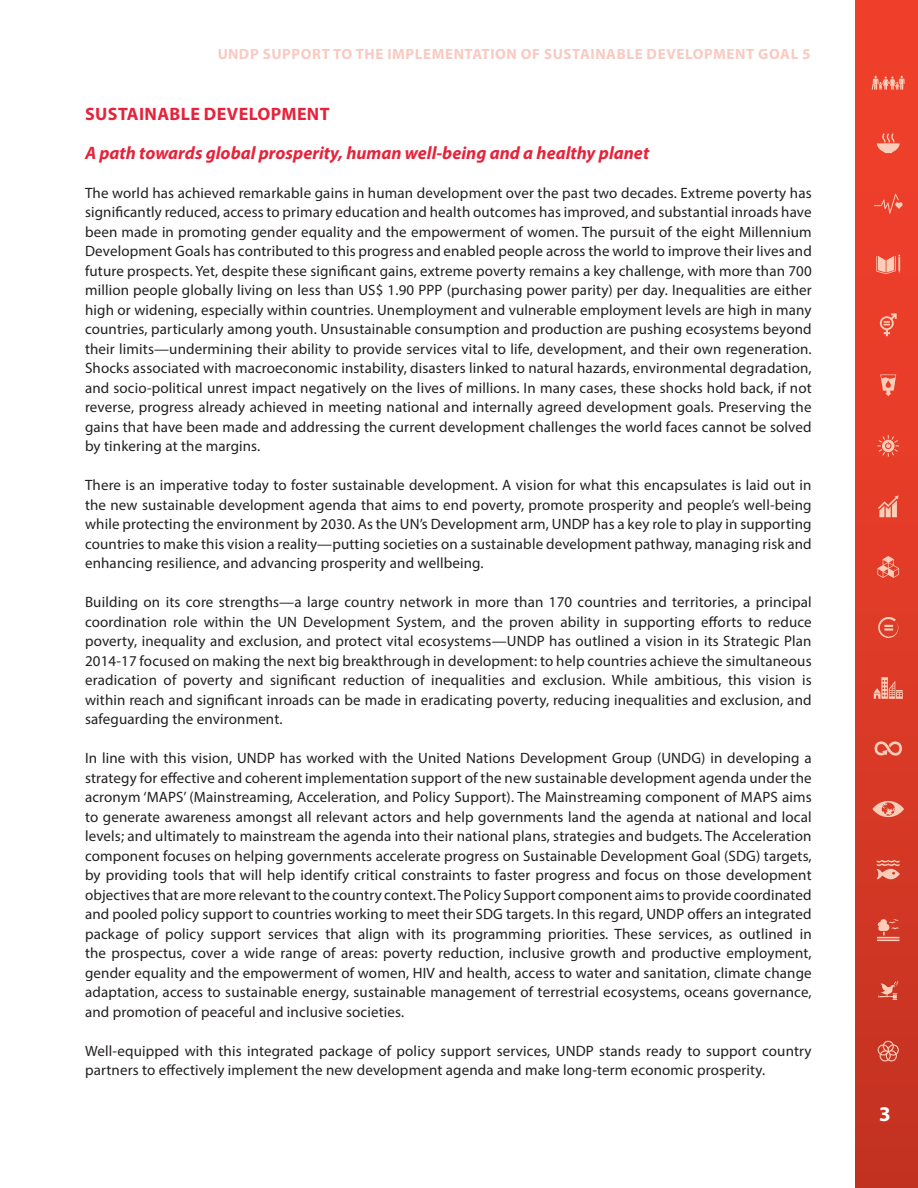
<style>
.page{position:relative;width:918px;height:1188px;background:#fff}
.page>*{position:absolute;margin:0;border:0;box-sizing:border-box;transform-origin:0 0}
.t1{font:700 21px "Myriad Pro";color:#fff}
.t2{font:italic 700 18px "Myriad Pro";color:#e6233b}
.t3{font:700 18px "Myriad Pro";letter-spacing:.02em;color:#e6233b}
.t4{font:15px/19.5px "Myriad Pro";letter-spacing:.01em;color:#231f20;text-align:justify}
.t5{font:700 15px "Myriad Pro";letter-spacing:.04em;color:#f7a698}
</style>
<div class="page">
<div style="left:856px;top:0;width:62px;height:1188px;background:linear-gradient(to bottom,#f5412c,#c63322)"></div>
<svg style="left:875px;top:741px;width:27px;height:15px"></svg>
<svg style="left:877px;top:133px;width:23px;height:20px"></svg>
<svg style="left:878px;top:496px;width:21px;height:21px"></svg>
<svg style="left:880px;top:313px;width:17px;height:23px"></svg>
<svg style="left:876px;top:255px;width:24px;height:19px"></svg>
<svg style="left:877px;top:616px;width:22px;height:22px"></svg>
<svg style="left:878px;top:1041px;width:21px;height:21px"></svg>
<svg style="left:877px;top:435px;width:22px;height:22px"></svg>
<svg style="left:874px;top:677px;width:29px;height:22px"></svg>
<svg style="left:872px;top:801px;width:32px;height:16px"></svg>
<svg style="left:880px;top:374px;width:16px;height:22px"></svg>
<svg style="left:877px;top:860px;width:23px;height:19px"></svg>
<svg style="left:874px;top:194px;width:29px;height:20px"></svg>
<svg style="left:872px;top:76px;width:33px;height:14px"></svg>
<svg style="left:877px;top:556px;width:22px;height:22px"></svg>
<svg style="left:878px;top:981px;width:20px;height:19px"></svg>
<svg style="left:877px;top:919px;width:22px;height:22px"></svg>
<p class="t5" style="left:217px;top:44px;width:595px">UNDP SUPPORT TO THE IMPLEMENTATION OF SUSTAINABLE DEVELOPMENT GOAL 5</p>
<p class="t3" style="left:85px;top:102px;width:246px">SUSTAINABLE DEVELOPMENT</p>
<p class="t2" style="left:85px;top:141px;width:566px">A path towards global prosperity, human well-being and a healthy planet</p>
<p class="t4" style="left:85px;top:183px;width:728px">The world has achieved remarkable gains in human development over the past two decades. Extreme poverty has significantly reduced, access to primary education and health outcomes has improved, and substantial inroads have been made in promoting gender equality and the empowerment of women. The pursuit of the eight Millennium Development Goals has contributed to this progress and enabled people across the world to improve their lives and future prospects. Yet, despite these significant gains, extreme poverty remains a key challenge, with more than 700 million people globally living on less than US$ 1.90 PPP (purchasing power parity) per day. Inequalities are either high or widening, especially within countries. Unemployment and vulnerable employment levels are high in many countries, particularly among youth. Unsustainable consumption and production are pushing ecosystems beyond their limits—undermining their ability to provide services vital to life, development, and their own regeneration.<br>Shocks associated with macroeconomic instability, disasters linked to natural hazards, environmental degradation, and socio-political unrest impact negatively on the lives of millions. In many cases, these shocks hold back, if not reverse, progress already achieved in meeting national and internally agreed development goals. Preserving the gains that have been made and addressing the current development challenges the world faces cannot be solved by tinkering at the margins.</p>
<p class="t4" style="left:85px;top:475px;width:728px">There is an imperative today to foster sustainable development. A vision for what this encapsulates is laid out in the new sustainable development agenda that aims to end poverty, promote prosperity and people’s well-being while protecting the environment by 2030. As the UN’s Development arm, UNDP has a key role to play in supporting countries to make this vision a reality—putting societies on a sustainable development pathway, managing risk and enhancing resilience, and advancing prosperity and wellbeing.</p>
<p class="t4" style="left:85px;top:592px;width:728px">Building on its core strengths—a large country network in more than 170 countries and territories, a principal coordination role within the UN Development System, and the proven ability in supporting efforts to reduce poverty, inequality and exclusion, and protect vital ecosystems—UNDP has outlined a vision in its Strategic Plan 2014-17 focused on making the next big breakthrough in development: to help countries achieve the simultaneous eradication of poverty and significant reduction of inequalities and exclusion. While ambitious, this vision is within reach and significant inroads can be made in eradicating poverty, reducing inequalities and exclusion, and safeguarding the environment.</p>
<p class="t4" style="left:85px;top:748px;width:728px">In line with this vision, UNDP has worked with the United Nations Development Group (UNDG) in developing a strategy for effective and coherent implementation support of the new sustainable development agenda under the acronym ‘MAPS’ (Mainstreaming, Acceleration, and Policy Support). The Mainstreaming component of MAPS aims to generate awareness amongst all relevant actors and help governments land the agenda at national and local levels; and ultimately to mainstream the agenda into their national plans, strategies and budgets. The Acceleration component focuses on helping governments accelerate progress on Sustainable Development Goal (SDG) targets, by providing tools that will help identify critical constraints to faster progress and focus on those development objectives that are more relevant to the country context. The Policy Support component aims to provide coordinated and pooled policy support to countries working to meet their SDG targets. In this regard, UNDP offers an integrated package of policy support services that align with its programming priorities. These services, as outlined in the prospectus, cover a wide range of areas: poverty reduction, inclusive growth and productive employment, gender equality and the empowerment of women, HIV and health, access to water and sanitation, climate change adaptation, access to sustainable energy, sustainable management of terrestrial ecosystems, oceans governance, and promotion of peaceful and inclusive societies.</p>
<p class="t4" style="left:85px;top:1041px;width:728px">Well-equipped with this integrated package of policy support services, UNDP stands ready to support country partners to effectively implement the new development agenda and make long-term economic prosperity.</p>
<p class="t1" style="left:879px;top:1100px;width:13px">3</p>
</div>
